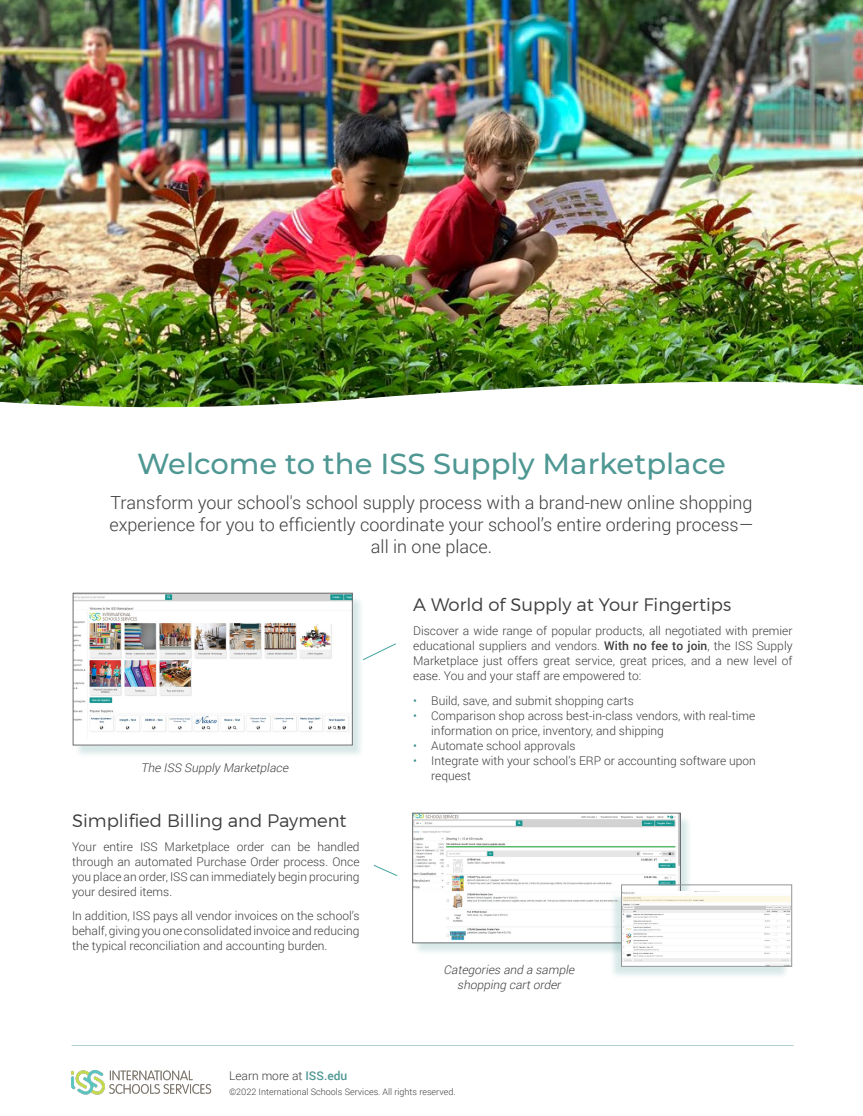
<style>
.page{position:relative;width:863px;height:1116px;background:#fff}
.page>*{position:absolute;margin:0;border:0;box-sizing:border-box;transform-origin:0 0}
.Article_title_-_chan{font:500 29px "Montserrat";color:#4e9793}
.First_page_leader_te{font:300 18px/22px "Roboto";color:#3e3e3f;text-align:center}
.Article_Title{font:300 18px "Montserrat";color:#3e3e3f}
.Body_text{font:300 12px/15px "Roboto";color:#3e3e3f;text-align:justify}
.Body_text_-_for_list{font:italic 300 12px/15px "Roboto";color:#3e3e3f;text-align:center}
.t1{font:300 9px "Roboto";color:#3e3e3f}
.s1{font-weight:500;color:#4e9793}
.s2{font-weight:500}
.s3{color:#398f8a}
</style>
<div class="page">
<img style="left:72px;top:1070px;width:139px;height:25px">
<hr style="left:72px;top:1045px;width:721px;height:1px;background:#398f8a">
<img style="left:0;top:0;width:862px;height:132px">
<div style="left:413px;top:815px;width:279px;height:141px;background:#398f8a;opacity:.2"></div>
<img style="left:414px;top:815px;width:264px;height:126px">
<div style="left:412px;top:813px;width:268px;height:130px;border:1px solid #6c6d70"></div>
<div style="left:608px;top:886px;width:182px;height:93px;background:#398f8a;opacity:.2"></div>
<img style="left:623px;top:891px;width:166px;height:73px">
<img style="left:0;top:132px;width:862px;height:559px">
<div style="left:74px;top:595px;width:290px;height:163px;background:#398f8a;opacity:.2"></div>
<img style="left:75px;top:595px;width:275px;height:148px">
<div style="left:73px;top:593px;width:279px;height:152px;border:1px solid #6c6d70"></div>
<svg style="left:373px;top:865px;width:24px;height:11px"></svg>
<svg style="left:363px;top:644px;width:33px;height:16px"></svg>
<p class="Article_title_-_chan" style="left:137px;top:444px;width:590px">Welcome to the ISS Supply Marketplace</p>
<p class="First_page_leader_te" style="left:109px;top:491px;width:645px">Transform your school's school supply process with a brand-new online shopping experience for you to efficiently coordinate your school’s entire ordering process— all in one place.</p>
<p class="Body_text_-_for_list" style="left:141px;top:760px;width:152px">The ISS Supply Marketplace</p>
<p class="Article_Title" style="left:72px;top:809px;width:276px">Simplified Billing and Payment</p>
<p class="Body_text" style="left:72px;top:839px;width:289px">Your entire ISS Marketplace order can be handled through an automated Purchase Order process. Once you place an order, ISS can immediately begin procuring your desired items.</p>
<p class="Body_text" style="left:72px;top:908px;width:289px">In addition, ISS pays all vendor invoices on the school’s behalf, giving you one consolidated invoice and reducing the typical reconciliation and accounting burden.</p>
<p class="Body_text" style="left:229px;top:1068px;width:120px">Learn more at <span class="s1">ISS.edu</span></p>
<p class="Article_Title" style="left:413px;top:593px;width:319px">A World of Supply at Your Fingertips</p>
<p class="Body_text" style="left:413px;top:622px;width:381px">Discover a wide range of popular products, all negotiated with premier educational suppliers and vendors. <span class="s2">With no fee to join</span>, the ISS Supply Marketplace just offers great service, great prices, and a new level of ease. You and your staff are empowered to:</p>
<p class="Body_text" style="left:413px;top:692px;width:222px"><span class="s3">•</span> Build, save, and submit shopping carts</p>
<p class="Body_text" style="left:431px;top:707px;width:325px;text-indent:-18px"><span class="s3">•</span> Comparison shop across best-in-class vendors, with real-time information on price, inventory, and shipping</p>
<p class="Body_text" style="left:413px;top:737px;width:164px"><span class="s3">•</span> Automate school approvals</p>
<p class="Body_text" style="left:431px;top:752px;width:326px;text-indent:-18px"><span class="s3">•</span> Integrate with your school’s ERP or accounting software upon request</p>
<p class="Body_text_-_for_list" style="left:443px;top:962px;width:135px">Categories and a sample shopping cartorder</p>
<p class="t1" style="left:229px;top:1086px;width:228px">©2022 International Schools Services. All rights reserved.</p>
</div>
